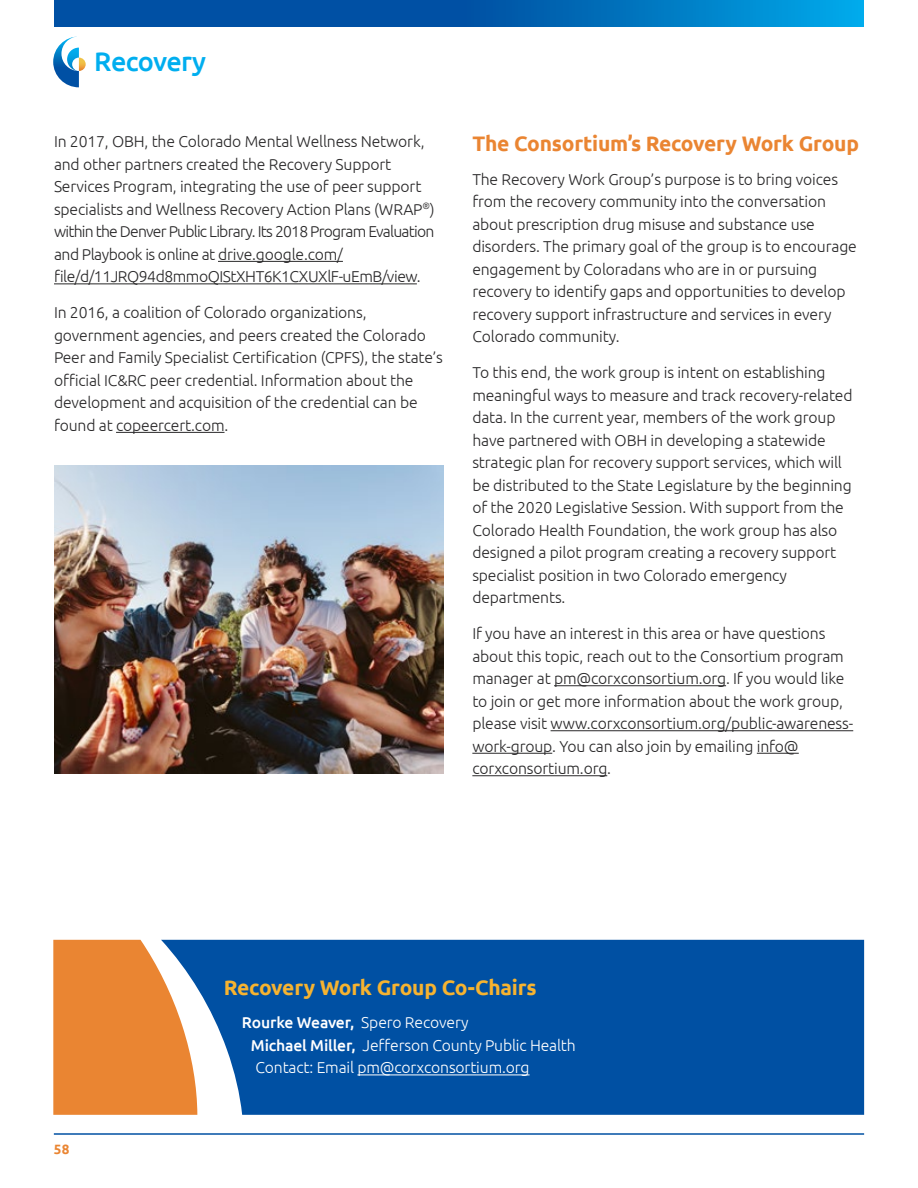
<style>
.page{position:relative;width:918px;height:1188px;background:#fff}
.page>*{position:absolute;margin:0;border:0;box-sizing:border-box;transform-origin:0 0}
.t1{font:500 27px "Ubuntu";letter-spacing:-.02em;color:#00aeef}
.t2{font:700 21px "Ubuntu";letter-spacing:-.01em;color:#ea8532}
.t3{font:700 21px "Ubuntu";letter-spacing:-.01em;color:#f6b330}
.t4{font:300 15.75px/22.5px "Ubuntu";letter-spacing:-.01em;color:#292829}
.t5{font:300 15.75px/22.5px "Ubuntu";letter-spacing:-.01em;color:#fff}
.t6{font:700 13.5px "Ubuntu";color:#ea8532}
.s1{font-weight:500}
</style>
<div class="page">
<svg style="left:54px;top:0;width:810px;height:27px;background:#0065b4"></svg>
<svg style="left:53px;top:36px;width:33px;height:51px"></svg>
<hr style="left:54px;top:1133px;width:810px;height:2px;background:#0050a3">
<div style="left:197px;top:940px;width:667px;height:175px;background:#0050a3"></div>
<svg style="left:53px;top:940px;width:144px;height:175px;background:#e59049"></svg>
<hr style="left:357px;top:1074px;width:173px;height:1px;background:#fff">
<hr style="left:218px;top:261px;width:125px;height:1px;background:#292829">
<hr style="left:54px;top:283px;width:363px;height:1px;background:#292829">
<hr style="left:116px;top:432px;width:109px;height:1px;background:#292829">
<hr style="left:554px;top:685px;width:172px;height:1px;background:#292829">
<hr style="left:551px;top:730px;width:302px;height:1px;background:#292829">
<hr style="left:472px;top:753px;width:80px;height:1px;background:#292829">
<hr style="left:757px;top:753px;width:42px;height:1px;background:#292829">
<hr style="left:472px;top:775px;width:135px;height:1px;background:#292829">
<img style="left:54px;top:465px;width:389px;height:308px">
<h1 class="t1" style="left:94px;top:44px;width:113px">Recovery</h1>
<p class="t4" style="left:54px;top:130px;width:382px">In 2017, OBH, the Colorado Mental Wellness Network, and other partners created the Recovery Support Services Program, integrating the use of peer support specialists and Wellness Recovery Action Plans (WRAP<sup>®</sup>) within the Denver Public Library. Its 2018 Program Evaluation and Playbook is online at drive.google.com/ file/d/11JRQ94d8mmoQIStXHT6K1CXUXlF-uEmB/view.</p>
<p class="t4" style="left:54px;top:301px;width:391px">In 2016, a coalition of Colorado organizations, government agencies, and peers created the Colorado Peer and Family Specialist Certification (CPFS), the state’s official IC&amp;RC peer credential. Information about the development and acquisition of the credential can be found at copeercert.com.</p>
<h2 class="t2" style="left:472px;top:131px;width:388px">The Consortium’s Recovery Work Group</h2>
<p class="t4" style="left:472px;top:167px;width:386px">The Recovery Work Group’s purpose is to bring voices from the recovery community into the conversation about prescription drug misuse and substance use disorders. The primary goal of the group is to encourage engagement by Coloradans who are in or pursuing recovery to identify gaps and opportunities to develop recovery support infrastructure and services in every Colorado community.</p>
<p class="t4" style="left:472px;top:361px;width:382px">To this end, the work group is intent on establishing meaningful ways to measure and track recovery-related data. In the current year, members of the work group have partnered with OBH in developing a statewide strategic plan for recovery support services, which will be distributed to the State Legislature by the beginning of the 2020 Legislative Session. With support from the Colorado Health Foundation, the work group has also designed a pilot program creating a recovery support specialist position in two Colorado emergency departments.</p>
<p class="t4" style="left:472px;top:622px;width:382px">If you have an interest in this area or have questions about this topic, reach out to the Consortium program manager at pm@corxconsortium.org. If you would like to join or get more information about the work group, please visit www.corxconsortium.org/public-awareness&shy;work-group. You can also join by emailing info@ corxconsortium.org.</p>
<p class="t6" style="left:54px;top:1141px;width:17px">58</p>
<h2 class="t3" style="left:224px;top:975px;width:314px">Recovery Work Group Co-Chairs</h2>
<p class="t5" style="left:251px;top:1011px;width:326px;text-indent:-9px"><span class="s1">Rourke Weaver,</span> Spero Recovery<br><span class="s1">Michael Miller,</span> Jefferson County Public Health<br>Contact: Email pm@corxconsortium.org</p>
</div>
